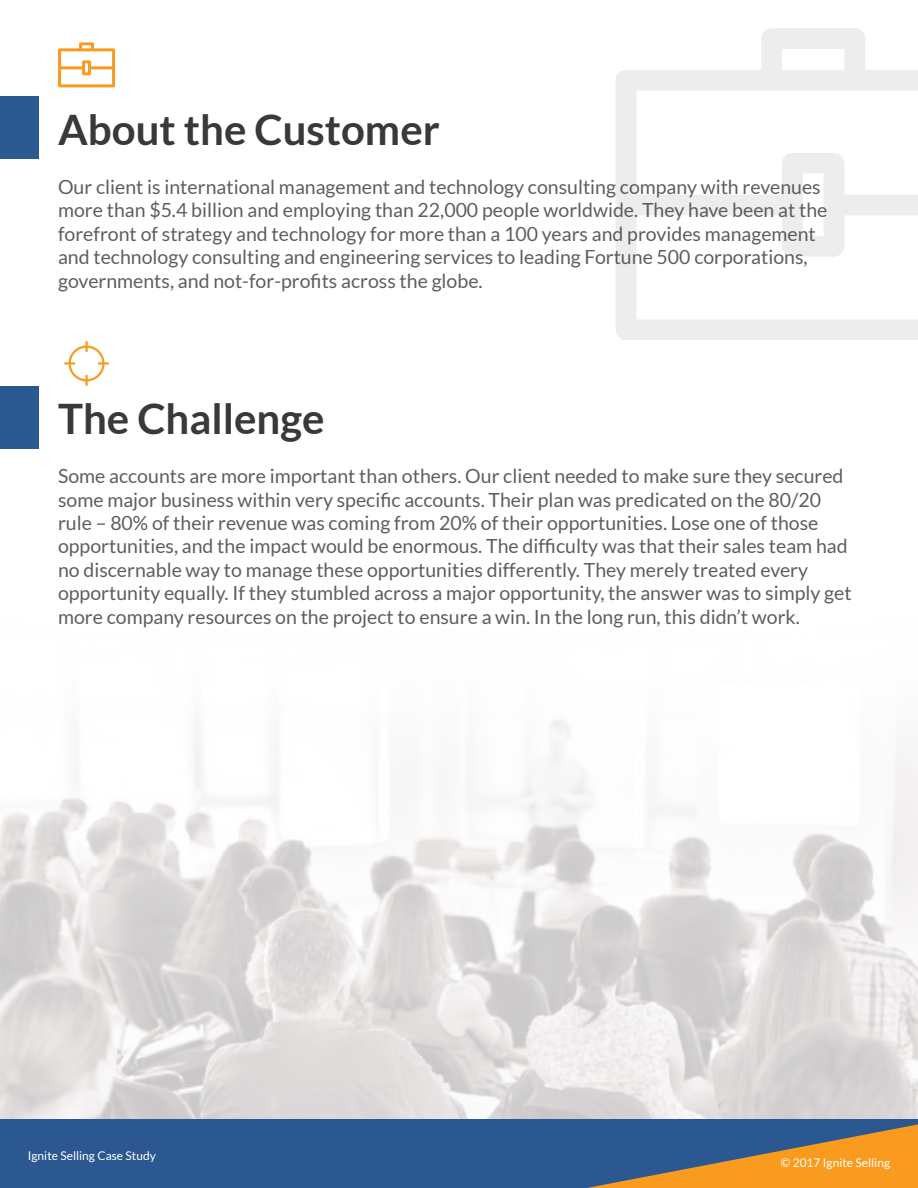
<style>
.page{position:relative;width:918px;height:1188px;background:#fff}
.page>*{position:absolute;margin:0;border:0;box-sizing:border-box;transform-origin:0 0}
.t1{font:700 42px "Lato";color:#393939}
.t2{font:19.5px/23.4px "Lato";color:#5d5e5e}
.t3{font:12px "Lato";color:#fff}
</style>
<div class="page">
<img style="left:0;top:720px;width:918px;height:399px">
<div style="left:0;top:97px;width:38px;height:62px;background:#2a5891"></div>
<div style="left:0;top:1119px;width:918px;height:69px;background:#2b5890"></div>
<svg style="left:587px;top:1124px;width:331px;height:64px"></svg>
<svg style="left:58px;top:42px;width:57px;height:45px"></svg>
<div style="left:0;top:386px;width:38px;height:63px;background:#2a5891"></div>
<svg style="left:616px;top:28px;width:302px;height:312px"></svg>
<svg style="left:64px;top:341px;width:45px;height:45px"></svg>
<h1 class="t1" style="left:58px;top:106px;width:383px">About the Customer</h1>
<p class="t2" style="left:58px;top:175px;width:771px">Our client is international management and technology consulting company with revenues more than $5.4 billion and employing than 22,000 people worldwide. They have been at the forefront of strategy and technology for more than a 100 years and provides management and technology consulting and engineering services to leading Fortune 500 corporations, governments, and not-for-profits across the globe.</p>
<h1 class="t1" style="left:58px;top:395px;width:268px">The Challenge</h1>
<p class="t2" style="left:58px;top:464px;width:795px">Some accounts are more important than others. Our client needed to make sure they secured some major business within very specific accounts. Their plan was predicated on the 80/20 rule – 80% of their revenue was coming from 20% of their opportunities. Lose one of those opportunities, and the impact would be enormous. The difficulty was that their sales team had no discernable way to manage these opportunities differently. They merely treated every opportunity equally. If they stumbled across a major opportunity, the answer was to simply get more company resources on the project to ensure a win. In the long run, this didn’t work.</p>
<p class="t3" style="left:28px;top:1148px;width:130px">Ignite Selling Case Study</p>
<p class="t3" style="left:781px;top:1156px;width:111px">© 2017 Ignite Selling</p>
</div>
